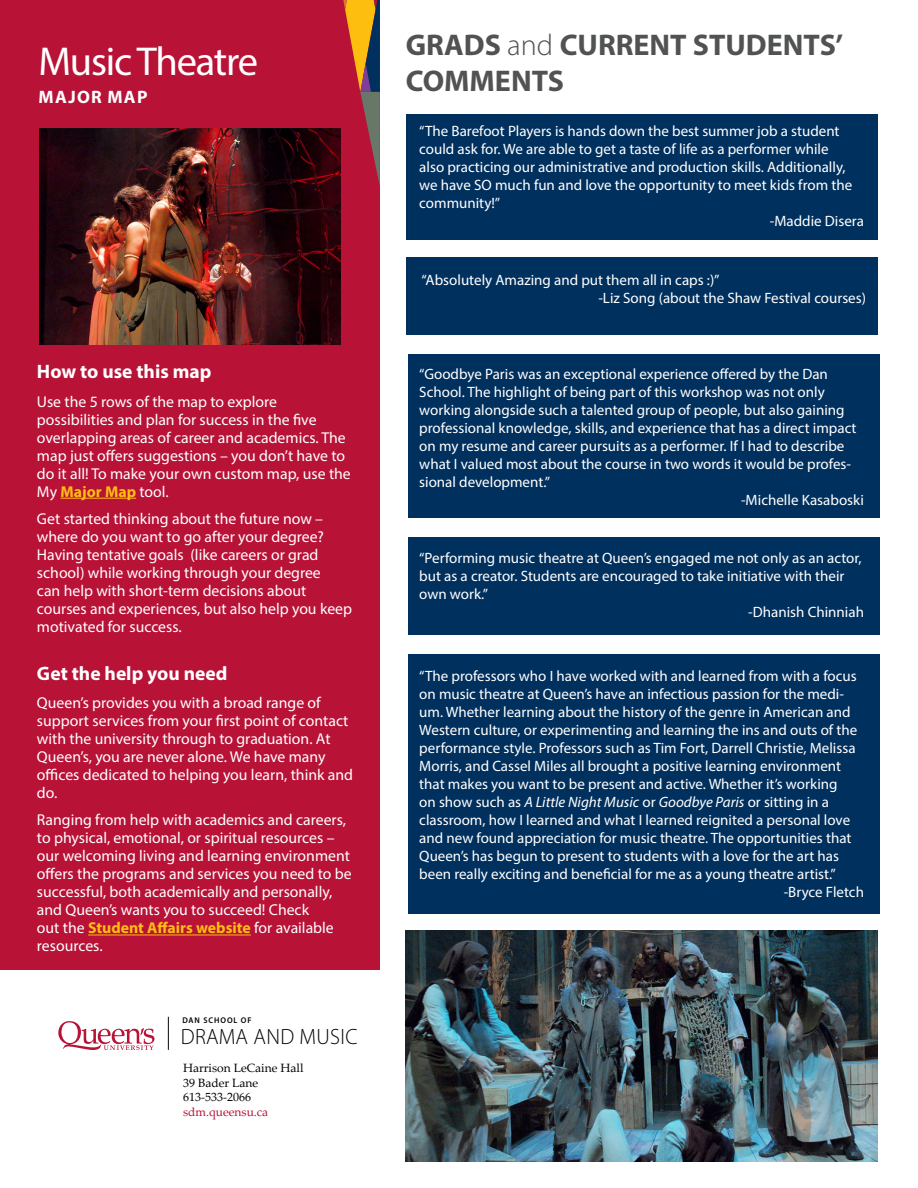
<style>
.page{position:relative;width:918px;height:1188px;background:#fff}
.page>*{position:absolute;margin:0;border:0;box-sizing:border-box;transform-origin:0 0}
.t1{font:40.5px "Myriad Pro";letter-spacing:-.03em;color:#fff}
.t2{font:700 30px/36px "Myriad Pro";color:#515254}
.t3{font:300 22.2px "Myriad Pro";letter-spacing:.015em;color:#000;scale:.96 1}
.t4{font:700 19.5px "Myriad Pro";color:#fff}
.t5{font:700 18px "Myriad Pro";letter-spacing:.07em;color:#fff}
.t6{font:15.75px/18px "Myriad Pro";color:#fff}
.t7{font:15px/18px "Myriad Pro";color:#fff}
.t8{font:italic 15px "Myriad Pro";color:#fff}
.t9{font:12px/14.4px "Palatino Linotype";color:#000}
.t10{font:12px "Palatino Linotype";color:#b81237}
.t11{font:600 8.25px "Myriad Pro";letter-spacing:.115em;color:#000;scale:.96 1}
.s1{font-weight:700;color:#febe10}
.s2{font-weight:300}
.s3{font-style:normal}
</style>
<div class="page">
<div style="left:0;top:0;width:380px;height:970px;background:#b81237"></div>
<svg style="left:343px;top:0;width:37px;height:186px"></svg>
<img style="left:39px;top:129px;width:302px;height:216px">
<svg style="left:58px;top:1021px;width:96px;height:29px"></svg>
<hr style="left:168px;top:1017px;width:1px;height:33px;background:#000">
<hr style="left:61px;top:498px;width:75px;height:1px;background:#febe10">
<hr style="left:88px;top:935px;width:163px;height:1px;background:#febe10">
<img style="left:406px;top:931px;width:471px;height:231px">
<div style="left:406px;top:115px;width:471px;height:125px;background:#00305e"></div>
<div style="left:406px;top:257px;width:471px;height:77px;background:#00305e"></div>
<div style="left:408px;top:354px;width:471px;height:164px;background:#00305e"></div>
<div style="left:408px;top:538px;width:471px;height:97px;background:#00305e"></div>
<div style="left:408px;top:654px;width:471px;height:260px;background:#00305e"></div>
<h1 class="t1" style="left:38px;top:36px;width:221px">Music Theatre</h1>
<p class="t5" style="left:39px;top:85px;width:110px">MAJOR MAP</p>
<h3 class="t4" style="left:37px;top:359px;width:176px">How to use this map</h3>
<p class="t6" style="left:37px;top:392px;width:315px">Use the 5 rows of the map to explore possibilities and plan for success in the five overlapping areas of career and academics. The map just offers suggestions – you don’t have to do it all! To make your own custom map, use the My <span class="s1">Major Map</span> tool.</p>
<p class="t6" style="left:37px;top:509px;width:317px">Get started thinking about the future now – where do you want to go after your degree?<br>Having tentative goals (like careers or grad school) while working through your degree<br>can help with short-term decisions about courses and experiences, but also help you keep motivated for success.</p>
<h3 class="t4" style="left:37px;top:661px;width:192px">Get the help you need</h3>
<p class="t6" style="left:37px;top:694px;width:318px">Queen’s provides you with a broad range of support services from your first point of contact with the university through to graduation. At Queen’s, you are never alone. We have many offices dedicated to helping you learn, think and do.</p>
<p class="t6" style="left:37px;top:811px;width:316px">Ranging from help with academics and careers, to physical, emotional, or spiritual resources – our welcoming living and learning environment offers the programs and services you need to be successful, both academically and personally, and Queen’s wants you to succeed! Check<br>out the <span class="s1">Student Affairs website</span> for available resources.</p>
<p class="t11" style="left:182px;top:1015px;width:74px">DAN SCHOOL OF</p>
<h3 class="t3" style="left:181px;top:1024px;width:186px">DRAMA AND MUSIC</h3>
<p class="t9" style="left:183px;top:1061px;width:122px">Harrison LeCaine Hall<br>39 Bader Lane<br>613-533-2066</p>
<p class="t10" style="left:183px;top:1103px;width:87px">sdm.queensu.ca</p>
<h2 class="t2" style="left:406px;top:26px;width:439px">GRADS <span class="s2">and</span> CURRENT STUDENTS’<br>COMMENTS</h2>
<p class="t7" style="left:419px;top:122px;width:422px">“The Barefoot Players is hands down the best summer job a student</p>
<p class="t7" style="left:419px;top:140px;width:411px">could ask for. We are able to get a taste of life as a performer while</p>
<p class="t7" style="left:419px;top:158px;width:428px">also practicing our administrative and production skills. Additionally,</p>
<p class="t7" style="left:419px;top:176px;width:434px">we have SO much fun and love the opportunity to meet kids from the</p>
<p class="t7" style="left:419px;top:194px;width:82px">community!”</p>
<p class="t7" style="left:770px;top:212px;width:96px">-Maddie Disera</p>
<p class="t7" style="left:598px;top:271px;width:269px;text-indent:-177px">“Absolutely Amazing and put them all in caps :)”<br>-Liz Song (about the Shaw Festival courses)</p>
<p class="t7" style="left:419px;top:364px;width:410px">“Goodbye Paris was an exceptional experience offered by the Dan</p>
<p class="t7" style="left:419px;top:382px;width:407px">School. The highlight of being part of this workshop was not only</p>
<p class="t7" style="left:419px;top:400px;width:427px">working alongside such a talented group of people, but also gaining</p>
<p class="t7" style="left:419px;top:418px;width:439px">professional knowledge, skills, and experience that has a direct impact</p>
<p class="t7" style="left:419px;top:436px;width:427px">on my resume and career pursuits as a performer. If I had to describe</p>
<p class="t7" style="left:419px;top:454px;width:433px">what I valued most about the course in two words it would be profes-</p>
<p class="t7" style="left:419px;top:472px;width:132px">sional development.”</p>
<p class="t7" style="left:741px;top:490px;width:124px">-Michelle Kasaboski</p>
<p class="t7" style="left:419px;top:549px;width:444px">“Performing music theatre at Queen’s engaged me not only as an actor,</p>
<p class="t7" style="left:419px;top:567px;width:427px">but as a creator. Students are encouraged to take initiative with their</p>
<p class="t7" style="left:419px;top:585px;width:70px">own work.”</p>
<p class="t7" style="left:748px;top:603px;width:117px">-Dhanish Chinniah</p>
<p class="t7" style="left:419px;top:666px;width:439px">“The professors who I have worked with and learned from with a focus</p>
<p class="t7" style="left:419px;top:684px;width:426px">on music theatre at Queen’s have an infectious passion for the medi-</p>
<p class="t7" style="left:419px;top:702px;width:433px">um. Whether learning about the history of the genre in American and</p>
<p class="t7" style="left:419px;top:720px;width:440px">Western culture, or experimenting and learning the ins and outs of the</p>
<p class="t7" style="left:419px;top:738px;width:438px">performance style. Professors such as Tim Fort, Darrell Christie, Melissa</p>
<p class="t7" style="left:419px;top:756px;width:423px">Morris, and Cassel Miles all brought a positive learning environment</p>
<p class="t7" style="left:419px;top:774px;width:420px">that makes you want to be present and active. Whether it’s working</p>
<p class="t8" style="left:419px;top:792px;width:411px"><span class="s3">on show such as</span> A Little Night Music <span class="s3">or</span> Goodbye Paris <span class="s3">or sitting in a</span></p>
<p class="t7" style="left:419px;top:810px;width:432px">classroom, how I learned and what I learned reignited a personal love</p>
<p class="t7" style="left:419px;top:828px;width:434px">and new found appreciation for music theatre. The opportunities that</p>
<p class="t7" style="left:419px;top:846px;width:421px">Queen’s has begun to present to students with a love for the art has</p>
<p class="t7" style="left:419px;top:864px;width:418px">been really exciting and beneficial for me as a young theatre artist.”</p>
<p class="t7" style="left:784px;top:882px;width:82px">-Bryce Fletch</p>
</div>
